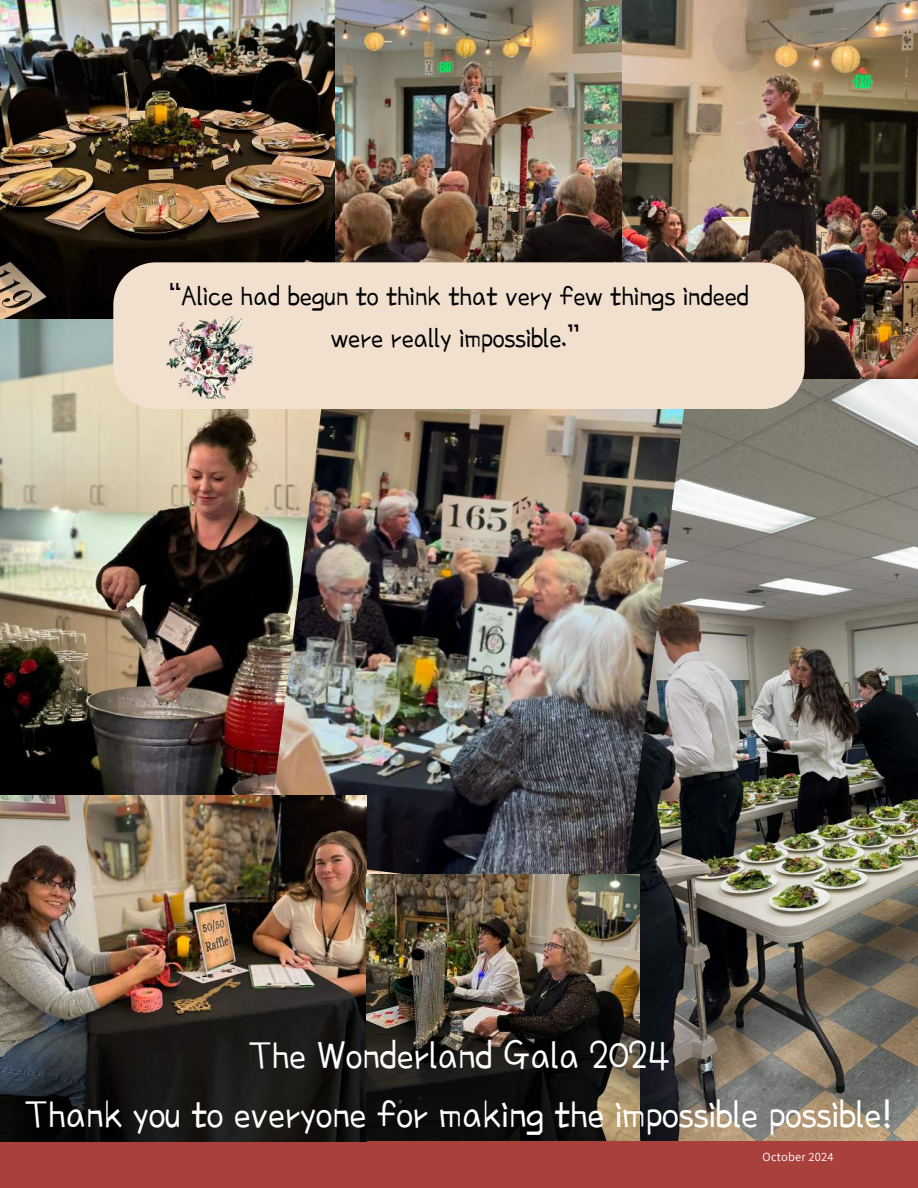
<style>
.page{position:relative;width:918px;height:1188px;background:#fff}
.page>*{position:absolute;margin:0;border:0;box-sizing:border-box;transform-origin:0 0}
.t1{font:42px/58.5px "Poor Story";color:#fff;text-align:center}
.t2{font:30px/41.7px "Poor Story";color:#000;text-align:center}
.t3{font:12.45px "Assistant";letter-spacing:.015em;color:#fff}
</style>
<div class="page">
<div style="left:0;top:1141px;width:675px;height:47px;background:#a9403b"></div>
<div style="left:640px;top:1141px;width:278px;height:47px;background:#a9403b"></div>
<img style="left:622px;top:0;width:296px;height:379px">
<img style="left:334px;top:0;width:288px;height:262px">
<img style="left:640px;top:379px;width:278px;height:762px">
<img style="left:0;top:318px;width:266px;height:478px">
<img style="left:266px;top:409px;width:424px;height:492px">
<img style="left:0;top:796px;width:367px;height:345px">
<img style="left:366px;top:874px;width:274px;height:267px">
<img style="left:0;top:0;width:334px;height:318px">
<div style="left:113px;top:262px;width:692px;height:147px;background:#f1e0ce"></div>
<img style="left:167px;top:316px;width:85px;height:82px">
<p class="t2" style="left:169px;top:276px;width:582px">“Alice had begun to think that very few things indeed were really impossible.”</p>
<p class="t1" style="left:25px;top:1027px;width:870px">The Wonderland Gala 2024<br>Thank you to everyone for making the impossible possible!</p>
<p class="t3" style="left:763px;top:1149px;width:73px">October 2024</p>
</div>
